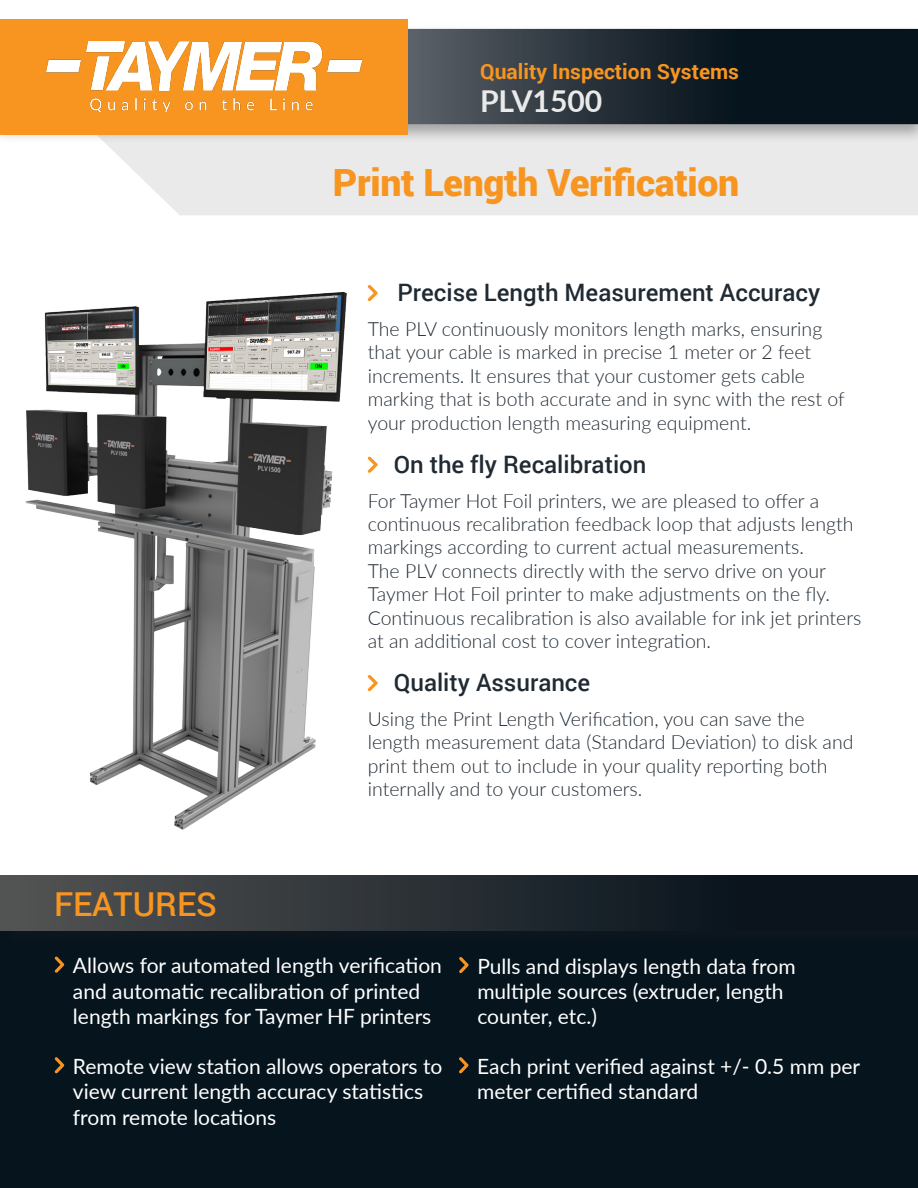
<style>
.page{position:relative;width:918px;height:1188px;background:#fff}
.page>*{position:absolute;margin:0;border:0;box-sizing:border-box;transform-origin:0 0}
.t1{font:900 37.5px "Roboto";letter-spacing:-.01em;color:#f79520}
.t2{font:500 33px "Roboto";color:#f79520}
.t3{font:700 30.15px "Lato";color:#eaeaea}
.t4{font:500 24px "Roboto";color:#202a33}
.t5{font:21px/25.2px "Lato";color:#fff}
.t6{font:700 21px "Roboto";color:#f79520}
.t7{font:300 19.5px/23.4px "Lato";color:#202a33}
</style>
<div class="page">
<div style="left:0;top:889px;width:918px;height:299px;background:#06141e"></div>
<div style="left:106px;top:143px;width:812px;height:72px;background:#eaeaea"></div>
<div style="left:0;top:25px;width:918px;height:118px;background:#231f20;opacity:.35"></div>
<svg style="left:408px;top:29px;width:510px;height:95px;background:#212b34"></svg>
<div style="left:0;top:19px;width:408px;height:115px;background:#f79520"></div>
<img style="left:47px;top:42px;width:315px;height:70px">
<div style="left:0;top:876px;width:918px;height:55px;background:linear-gradient(to right,#515252,#000b15)"></div>
<img style="left:25px;top:286px;width:346px;height:544px">
<svg style="left:368px;top:675px;width:10px;height:16px"></svg>
<svg style="left:368px;top:457px;width:10px;height:16px"></svg>
<svg style="left:368px;top:285px;width:10px;height:16px"></svg>
<svg style="left:459px;top:1057px;width:9px;height:16px"></svg>
<svg style="left:459px;top:957px;width:10px;height:16px"></svg>
<svg style="left:55px;top:1057px;width:9px;height:16px"></svg>
<svg style="left:55px;top:956px;width:9px;height:17px"></svg>
<p class="t6" style="left:480px;top:57px;width:261px">Quality Inspection Systems</p>
<p class="t3" style="left:480px;top:79px;width:124px">PLV1500</p>
<p class="t1" style="left:333px;top:156px;width:408px">Print Length Verification</p>
<p class="t4" style="left:397px;top:276px;width:424px">Precise Length Measurement Accuracy</p>
<p class="t7" style="left:368px;top:317px;width:479px">The PLV continuously monitors length marks, ensuring that your cable is marked in precise 1 meter or 2 feet increments. It ensures that your customer gets cable marking that is both accurate and in sync with the rest of your production length measuring equipment.</p>
<p class="t4" style="left:394px;top:447px;width:254px">On the fly Recalibration</p>
<p class="t7" style="left:368px;top:488px;width:495px">For Taymer Hot Foil printers, we are pleased to offer a continuous recalibration feedback loop that adjusts length markings according to current actual measurements.<br>The PLV connects directly with the servo drive on your Taymer Hot Foil printer to make adjustments on the fly.<br>Continuous recalibration is also available for ink jet printers at an additional cost to cover integration.</p>
<p class="t4" style="left:394px;top:666px;width:198px">Quality Assurance</p>
<p class="t2" style="left:54px;top:881px;width:164px">FEATURES</p>
<p class="t7" style="left:368px;top:707px;width:487px">Using the Print Length Verification, you can save the length measurement data (Standard Deviation) to disk and print them out to include in your quality reporting both internally and to your customers.</p>
<p class="t5" style="left:73px;top:952px;width:371px">Allows for automated length verification and automatic recalibration of printed length markings for Taymer HF printers</p>
<p class="t5" style="left:73px;top:1053px;width:371px">Remote view station allows operators to view current length accuracy statistics from remote locations</p>
<p class="t5" style="left:477px;top:953px;width:320px">Pulls and displays length data from multiple sources (extruder, length counter, etc.)</p>
<p class="t5" style="left:477px;top:1053px;width:384px">Each print verified against +/- 0.5 mm per meter certified standard</p>
</div>
